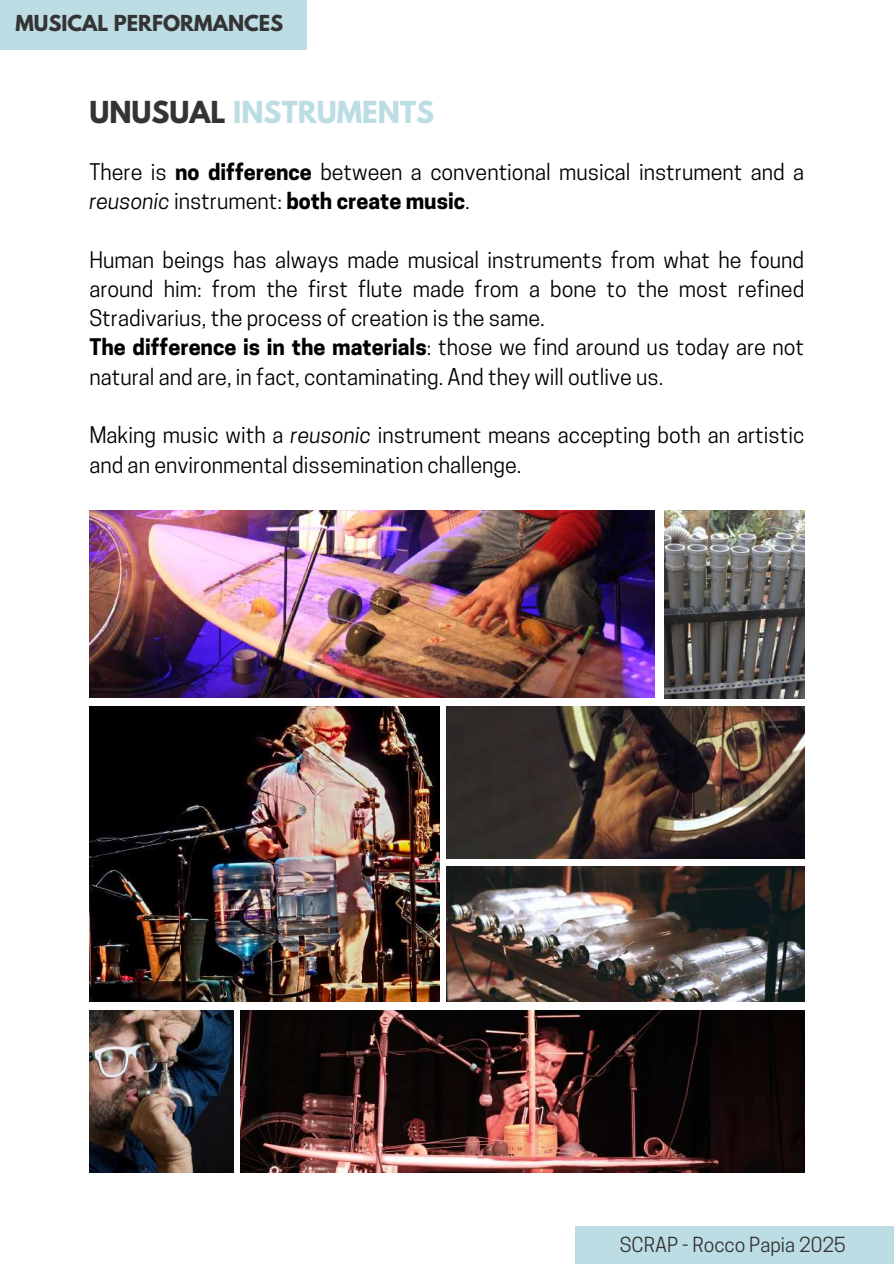
<style>
.page{position:relative;width:894px;height:1264px;background:#fff}
.page>*{position:absolute;margin:0;border:0;box-sizing:border-box;transform-origin:0 0}
.t1{font:700 26.85px "League Spartan";color:#bcdde3}
.t2{font:21.45px/29.2px "Cooper Hewitt";color:#000}
.t3{font:19.5px "Cooper Hewitt";color:#343434}
.t4{font:700 19.5px "League Spartan";color:#343434}
.s1{color:#343434}
.s2{font-weight:700}
.s3{font-style:italic}
</style>
<div class="page">
<div style="left:0;top:0;width:306px;height:49px;background:#bcdde3"></div>
<img style="left:89px;top:510px;width:565px;height:187px">
<img style="left:664px;top:510px;width:140px;height:188px">
<img style="left:240px;top:1010px;width:564px;height:162px">
<img style="left:89px;top:1010px;width:144px;height:162px">
<img style="left:89px;top:706px;width:350px;height:295px">
<img style="left:446px;top:706px;width:357px;height:152px">
<img style="left:446px;top:866px;width:358px;height:135px">
<div style="left:575px;top:1226px;width:318px;height:37px;background:#bcdde3"></div>
<p class="t4" style="left:15px;top:13px;width:269px">MUSICAL PERFORMANCES</p>
<p class="t1" style="left:89px;top:99px;width:346px"><span class="s1">UNUSUAL</span> INSTRUMENTS</p>
<p class="t2" style="left:89px;top:160px;width:716px">There is <span class="s2">no difference</span> between a conventional musical instrument and a <span class="s3">reusonic</span> instrument: <span class="s2">both create music</span>.</p>
<p class="t2" style="left:89px;top:248px;width:716px">Human beings has always made musical instruments from what he found around him: from the first flute made from a bone to the most refined Stradivarius, the process of creation is the same.<br><span class="s2">The difference is in the materials</span>: those we find around us today are not natural and are, in fact, contaminating. And they will outlive us.</p>
<p class="t2" style="left:89px;top:423px;width:716px">Making music with a <span class="s3">reusonic</span> instrument means accepting both an artistic and an environmental dissemination challenge.</p>
<p class="t3" style="left:619px;top:1237px;width:227px">SCRAP - Rocco Papia 2025</p>
</div>
